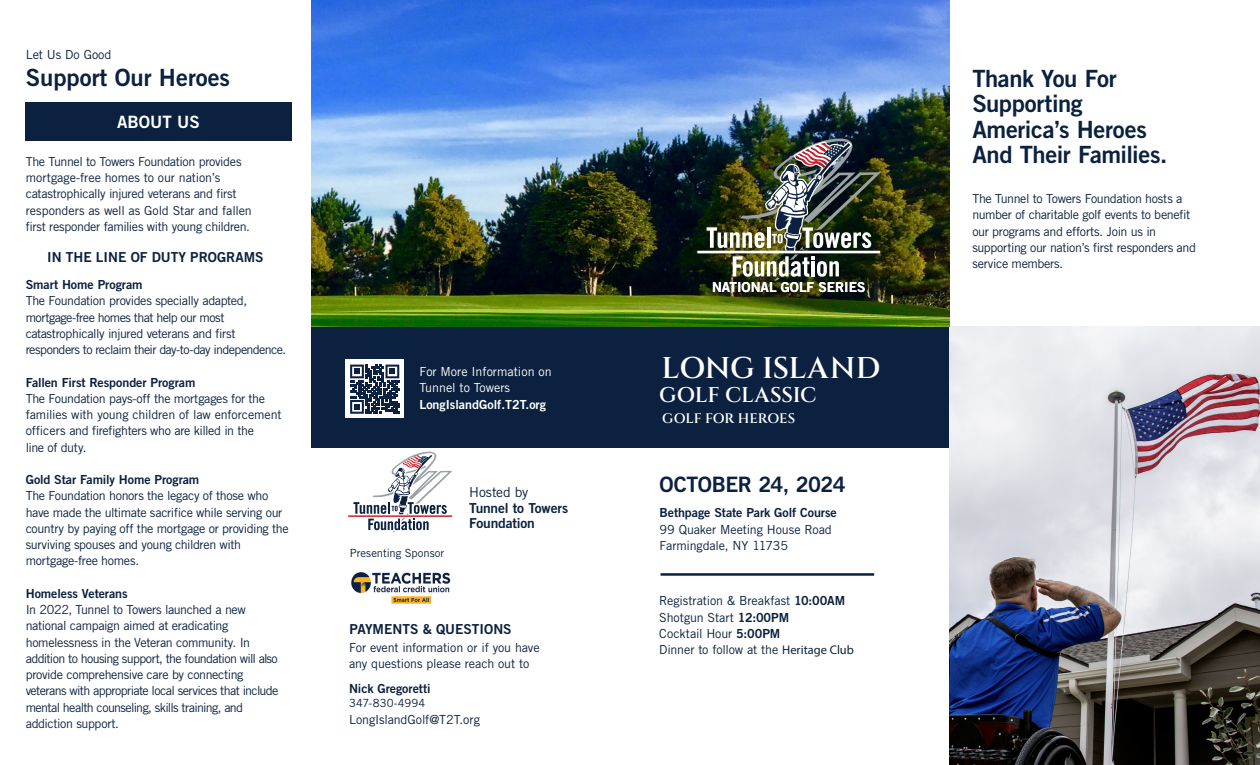
<style>
.page{position:relative;width:1260px;height:765px;background:#fff}
.page>*{position:absolute;margin:0;border:0;box-sizing:border-box;transform-origin:0 0}
.t1{font:600 30px "Cinzel";letter-spacing:-.01em;color:#fff}
.t2{font:23.75px/25.4px "Trade Gothic LT Std Bd 2";letter-spacing:-.015em;color:#0b213f}
.t3{font:21.25px "Trade Gothic LT Std Bd 2";letter-spacing:-.03em;color:#0b213f}
.t4{font:600 21.25px "Cinzel";letter-spacing:-.005em;color:#fff}
.t5{font:17px "Trade Gothic LT Std Bd 2";color:#fff}
.t6{font:13.75px "Trade Gothic LT Std Bd 2";color:#0b213f}
.t7{font:600 13.75px "Cinzel";letter-spacing:-.01em;color:#fff}
.t8{font:13.75px "Trade Gothic LT Std";letter-spacing:-.01em;color:#0b213f}
.t9{font:13.62px "Trade Gothic LT Std Bd 2";color:#fff}
.t10{font:12.5px/16.2px "Trade Gothic LT Std";letter-spacing:-.03em;color:#0b213f}
.t11{font:12.5px/16.2px "Trade Gothic LT Std";letter-spacing:-.01em;color:#0b213f}
.t12{font:12.5px "Trade Gothic LT Std Bd 2";letter-spacing:-.005em;color:#0b213f}
.t13{font:12.5px "Trade Gothic LT Std";letter-spacing:-.005em;color:#0b213f}
.t14{font:12.5px/16.2px "Trade Gothic LT Std";color:#fff}
.t15{font:12.5px "Trade Gothic LT Std Bd 2";color:#fff}
.t16{font:12.5px "Trade Gothic LT Std";color:#0b213f}
.t17{font:11.25px "Trade Gothic LT Std";color:#0b213f}
.s1{font-family:"Trade Gothic LT Std Bd 2"}
.s2{font-family:"Myriad Pro"}
</style>
<div class="page">
<img style="left:949px;top:326px;width:311px;height:439px">
<div style="left:311px;top:316px;width:638px;height:132px;background:#0b213f"></div>
<img style="left:311px;top:0;width:638px;height:326px">
<hr style="left:697px;top:251px;width:183px;height:2px;background:#fff">
<img style="left:707px;top:139px;width:174px;height:142px">
<div style="left:25px;top:102px;width:267px;height:39px;background:#0b213f"></div>
<hr style="left:348px;top:515px;width:104px;height:2px;background:#cf202f">
<svg style="left:353px;top:452px;width:99px;height:81px"></svg>
<hr style="left:661px;top:573px;width:213px;height:3px;background:#0b213f">
<div style="left:345px;top:360px;width:59px;height:58px;background:#fff"></div>
<svg style="left:350px;top:364px;width:50px;height:50px"></svg>
<svg style="left:350px;top:365px;width:49px;height:49px"></svg>
<img style="left:351px;top:572px;width:100px;height:32px">
<p class="t16" style="left:26px;top:47px;width:87px">Let Us Do Good</p>
<p class="t2" style="left:26px;top:65px;width:206px">Support Our Heroes</p>
<p class="t5" style="left:117px;top:111px;width:84px">ABOUT US</p>
<p class="t10" style="left:26px;top:153px;width:228px">The Tunnel to Towers Foundation provides mortgage-free homes to our nation’s catastrophically injured veterans and first responders as well as Gold Star and fallen first responder families with young children.</p>
<p class="t6" style="left:47px;top:248px;width:218px">IN THE LINE OF DUTY PROGRAMS</p>
<p class="t12" style="left:26px;top:277px;width:118px">Smart Home Program</p>
<p class="t10" style="left:26px;top:293px;width:262px">The Foundation provides specially adapted, mortgage-free homes that help our most catastrophically injured veterans and first responders to reclaim their day-to-day independence.</p>
<p class="t12" style="left:26px;top:375px;width:171px">Fallen First Responder Program</p>
<p class="t10" style="left:26px;top:390px;width:258px">The Foundation pays-off the mortgages for the families with young children of law enforcement officers and firefighters who are killed in the<br>line of duty.</p>
<p class="t12" style="left:26px;top:472px;width:175px">Gold Star Family Home Program</p>
<p class="t10" style="left:26px;top:488px;width:265px">The Foundation honors the legacy of those who have made the ultimate sacrifice while serving our country by paying off the mortgage or providing the surviving spouses and young children with mortgage-free homes.</p>
<p class="t12" style="left:26px;top:586px;width:103px">Homeless Veterans</p>
<p class="t10" style="left:26px;top:602px;width:254px">In 2022, Tunnel to Towers launched a new national campaign aimed at eradicating homelessness in the Veteran community. In addition to housing support, the foundation will also provide comprehensive care by connecting veterans with appropriate local services that include mental health counseling, skills training, and addiction support.</p>
<p class="t14" style="left:419px;top:363px;width:134px">For More Information on<br>Tunnel to Towers</p>
<p class="t15" style="left:419px;top:396px;width:128px">LongIslandGolf.T2T.org</p>
<p class="t17" style="left:350px;top:546px;width:96px">Presenting Sponsor</p>
<p class="t8" style="left:469px;top:484px;width:61px">Hosted by</p>
<p class="t6" style="left:469px;top:499px;width:100px">Tunnel to Towers</p>
<p class="t6" style="left:469px;top:515px;width:67px">Foundation</p>
<p class="t6" style="left:349px;top:620px;width:164px">PAYMENTS &amp; QUESTIONS</p>
<p class="t11" style="left:349px;top:639px;width:192px">For event information or if you have any questions please reach out to</p>
<p class="t12" style="left:349px;top:681px;width:83px">Nick Gregoretti</p>
<p class="t17" style="left:349px;top:697px;width:78px">347-830-4994</p>
<p class="t11" style="left:349px;top:711px;width:132px">LongIslandGolf@T2T.org</p>
<p class="t9" style="left:712px;top:279px;width:155px">NATIONAL GOLF SERIES</p>
<p class="t1" style="left:662px;top:349px;width:220px">LONG ISLAND</p>
<p class="t7" style="left:662px;top:409px;width:134px">GOLF FOR HEROES</p>
<p class="t4" style="left:659px;top:382px;width:159px">GOLF CLASSIC</p>
<p class="t3" style="left:660px;top:471px;width:188px">OCTOBER 24, 2024</p>
<p class="t12" style="left:660px;top:505px;width:179px">Bethpage State Park Golf Course</p>
<p class="t13" style="left:660px;top:522px;width:174px">99 Quaker Meeting House Road</p>
<p class="t10" style="left:660px;top:538px;width:130px">Farmingdale, NY 11735</p>
<p class="t13" style="left:659px;top:593px;width:187px">Registration &amp; Breakfast <span class="s1">10:00AM</span></p>
<p class="t11" style="left:659px;top:609px;width:196px">Shotgun Start <span class="s1">12:00PM<br></span>Cocktail Hour <span class="s1">5:00PM<br></span>Dinner to follow at the <span class="s2">Heritage Club</span></p>
<p class="t2" style="left:972px;top:65px;width:197px">Thank You For<br>Supporting<br>America’s Heroes<br>And Their Families.</p>
<p class="t10" style="left:972px;top:190px;width:225px">The Tunnel to Towers Foundation hosts a number of charitable golf events to benefit our programs and efforts. Join us in supporting our nation’s first responders and service members.</p>
</div>
